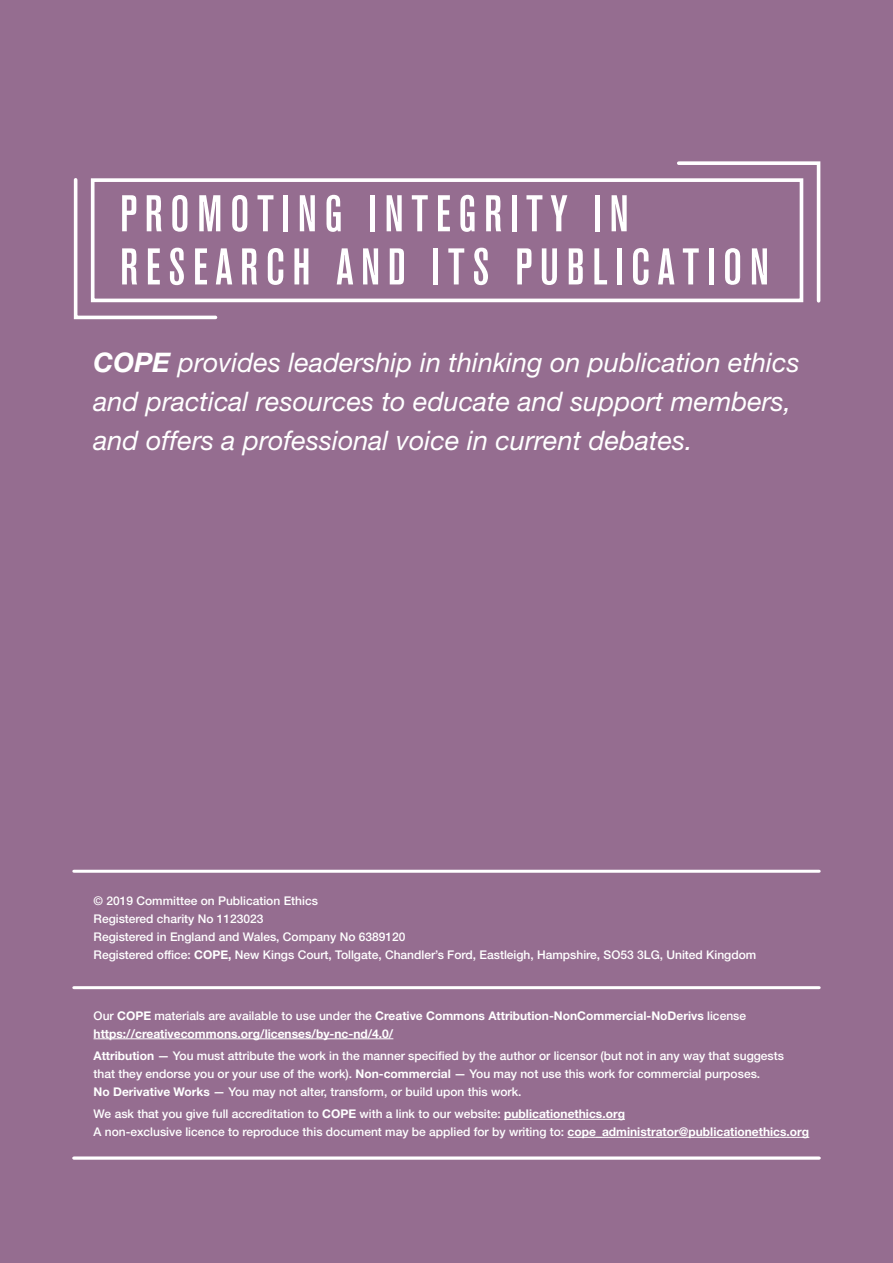
<style>
.page{position:relative;width:893px;height:1263px;background:#956d90}
.page>*{position:absolute;margin:0;border:0;box-sizing:border-box;transform-origin:0 0}
.t1{font:italic 27px/39px "Helvetica Neue LT Std";color:#fff}
.t2{font:500 12px/18px "Helvetica Neue LT Std";color:#fff}
.t3{font:700 12px/18px "Helvetica Neue LT Std";color:#fff}
.s1{font-weight:700}
.s2{font-weight:500}
</style>
<div class="page">
<div style="left:91px;top:178px;width:712px;height:124px;border:4px solid #fff"></div>
<div style="left:283px;top:195px;width:5px;height:36px;background:#fff"></div>
<svg style="left:300px;top:195px;width:15px;height:36px"></svg>
<svg style="left:326px;top:195px;width:15px;height:37px"></svg>
<div style="left:370px;top:195px;width:5px;height:36px;background:#fff"></div>
<svg style="left:387px;top:195px;width:15px;height:36px"></svg>
<svg style="left:412px;top:195px;width:16px;height:36px"></svg>
<svg style="left:438px;top:195px;width:12px;height:36px"></svg>
<svg style="left:460px;top:195px;width:15px;height:37px"></svg>
<svg style="left:486px;top:195px;width:15px;height:36px"></svg>
<hr style="left:512px;top:195px;width:4px;height:36px;background:#fff">
<svg style="left:526px;top:195px;width:16px;height:36px"></svg>
<svg style="left:551px;top:195px;width:16px;height:36px"></svg>
<div style="left:595px;top:195px;width:5px;height:36px;background:#fff"></div>
<svg style="left:612px;top:195px;width:15px;height:36px"></svg>
<svg style="left:73px;top:178px;width:210px;height:142px"></svg>
<svg style="left:294px;top:248px;width:14px;height:36px"></svg>
<svg style="left:337px;top:248px;width:16px;height:36px"></svg>
<svg style="left:363px;top:248px;width:15px;height:36px"></svg>
<svg style="left:390px;top:248px;width:14px;height:36px"></svg>
<div style="left:433px;top:248px;width:5px;height:36px;background:#fff"></div>
<svg style="left:448px;top:248px;width:16px;height:36px"></svg>
<svg style="left:474px;top:248px;width:14px;height:37px"></svg>
<svg style="left:517px;top:248px;width:14px;height:36px"></svg>
<svg style="left:542px;top:248px;width:15px;height:37px"></svg>
<svg style="left:569px;top:248px;width:14px;height:36px"></svg>
<svg style="left:594px;top:248px;width:13px;height:36px"></svg>
<hr style="left:617px;top:248px;width:4px;height:36px;background:#fff">
<svg style="left:633px;top:248px;width:15px;height:37px"></svg>
<svg style="left:658px;top:161px;width:163px;height:142px"></svg>
<hr style="left:74px;top:870px;width:745px;height:3px;background:#fff">
<hr style="left:94px;top:1038px;width:299px;height:1px;background:#fff">
<hr style="left:504px;top:1119px;width:121px;height:1px;background:#fff">
<hr style="left:568px;top:1137px;width:241px;height:1px;background:#fff">
<hr style="left:74px;top:986px;width:745px;height:3px;background:#fff">
<hr style="left:74px;top:1156px;width:745px;height:3px;background:#fff">
<h1 class="t1" style="left:94px;top:343px;width:708px"><span class="s1">COPE</span> provides leadership in thinking on publication ethics and practical resources to educate and support members, and offers a professional voice in current debates.</h1>
<p class="t2" style="left:94px;top:892px;width:664px">© 2019 Committee on Publication Ethics<br>Registered charity No 1123023<br>Registered in England and Wales, Company No 6389120<br>Registered office: <span class="s1">COPE,</span> New Kings Court, Tollgate, Chandler’s Ford, Eastleigh, Hampshire, SO53 3LG, United Kingdom</p>
<p class="t3" style="left:94px;top:1006px;width:654px"><span class="s2">Our</span> COPE <span class="s2">materials are available to use under the</span> Creative Commons Attribution-NonCommercial-NoDerivs <span class="s2">license </span>https://creativecommons.org/licenses/by-nc-nd/4.0/</p>
<p class="t2" style="left:94px;top:1046px;width:692px"><span class="s1">Attribution</span> — You must attribute the work in the manner specified by the author or licensor (but not in any way that suggests that they endorse you or your use of the work). <span class="s1">Non-commercial</span> — You may not use this work for commercial purposes.<br><span class="s1">No Derivative Works</span> — You may not alter, transform, or build upon this work.</p>
<p class="t2" style="left:94px;top:1105px;width:717px">We ask that you give full accreditation to <span class="s1">COPE</span> with a link to our website: <span class="s1">publicationethics.org<br></span>A non-exclusive licence to reproduce this document may be applied for by writing to: <span class="s1">cope_administrator@publicationethics.org</span></p>
</div>
